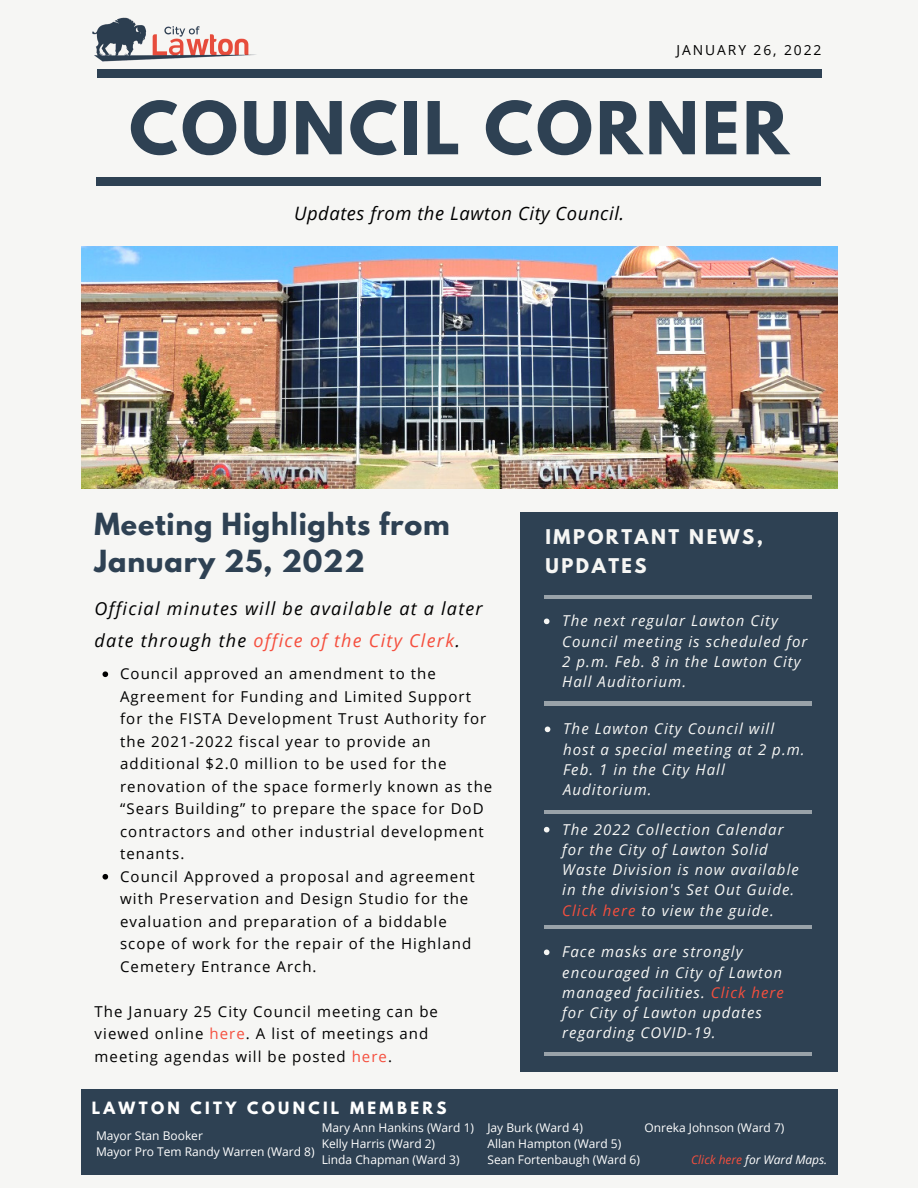
<style>
.page{position:relative;width:918px;height:1188px;background:#f6f6f4}
.page>*{position:absolute;margin:0;border:0;box-sizing:border-box;transform-origin:0 0}
.t1{font:700 64.5px "League Spartan";letter-spacing:.05em;color:#2e4153}
.t2{font:700 27px/37px "League Spartan";letter-spacing:.03em;color:#2e4153}
.t3{font:italic 18.45px "Open Sans";letter-spacing:.03em;color:#000}
.t4{font:italic 18px/31.8px "Open Sans";letter-spacing:.07em;color:#000}
.t5{font:700 18px/28.5px "League Spartan";letter-spacing:.14em;color:#f6f6f4}
.t6{font:15px/22.5px "Open Sans";letter-spacing:.07em;color:#000}
.t7{font:italic 15px/20.2px "Open Sans";letter-spacing:.07em;color:#f6f6f4}
.t8{font:700 15px "League Spartan";letter-spacing:.22em;color:#fff}
.t9{font:13.8px "Open Sans";letter-spacing:.14em;color:#000}
.t10{font:12px "Open Sans";color:#fff}
.t11{font:italic 12px "Open Sans";color:#fff}
.s1{color:#f54f3e}
</style>
<div class="page">
<img style="left:81px;top:246px;width:756px;height:242px">
<div style="left:96px;top:178px;width:725px;height:7px;background:#2e4153"></div>
<div style="left:97px;top:70px;width:725px;height:7px;background:#2e4153"></div>
<svg style="left:103px;top:671px;width:5px;height:6px"></svg>
<svg style="left:103px;top:874px;width:5px;height:6px"></svg>
<div style="left:520px;top:513px;width:317px;height:559px;background:#2e4153"></div>
<img style="left:92px;top:17px;width:166px;height:61px">
<svg style="left:545px;top:727px;width:5px;height:5px"></svg>
<svg style="left:544px;top:619px;width:6px;height:5px"></svg>
<hr style="left:544px;top:702px;width:267px;height:3px;background:#f6f6f4">
<hr style="left:544px;top:595px;width:267px;height:4px;background:#99a2a9">
<svg style="left:544px;top:950px;width:6px;height:5px"></svg>
<hr style="left:544px;top:1053px;width:267px;height:3px;background:#f6f6f4">
<div style="left:81px;top:1089px;width:756px;height:86px;background:#2e4153"></div>
<hr style="left:544px;top:925px;width:267px;height:4px;background:#99a2a9">
<hr style="left:544px;top:811px;width:267px;height:3px;background:#f6f6f4">
<svg style="left:544px;top:827px;width:6px;height:5px"></svg>
<p class="t9" style="left:677px;top:41px;width:147px">JANUARY 26, 2022</p>
<p class="t1" style="left:129px;top:96px;width:661px">COUNCIL CORNER</p>
<p class="t3" style="left:294px;top:200px;width:332px">Updates from the Lawton City Council.</p>
<p class="t2" style="left:95px;top:509px;width:357px">Meeting Highlights from<br>January 25, 2022</p>
<p class="t4" style="left:95px;top:592px;width:390px">Official minutes will be available at a later date through the <span class="s1">office of the City Clerk</span>.</p>
<p class="t6" style="left:120px;top:662px;width:374px">Council approved an amendment to the Agreement for Funding and Limited Support for the FISTA Development Trust Authority for the 2021-2022 fiscal year to provide an additional $2.0 million to be used for the renovation of the space formerly known as the “Sears Building” to prepare the space for DoD contractors and other industrial development tenants.</p>
<p class="t6" style="left:120px;top:865px;width:356px">Council Approved a proposal and agreement with Preservation and Design Studio for the evaluation and preparation of a biddable scope of work for the repair of the Highland Cemetery Entrance Arch.</p>
<p class="t6" style="left:95px;top:1000px;width:345px">The January 25 City Council meeting can be viewed online <span class="s1">here</span>. A list of meetings and meeting agendas will be posted <span class="s1">here</span>.</p>
<p class="t5" style="left:546px;top:525px;width:219px">IMPORTANT NEWS,<br>UPDATES</p>
<p class="t7" style="left:562px;top:610px;width:247px">The next regular Lawton City<br>Council meeting is scheduled for<br>2 p.m. Feb. 8 in the Lawton City<br>Hall Auditorium.</p>
<p class="t7" style="left:563px;top:718px;width:243px">The Lawton City Council will host a special meeting at 2 p.m.<br>Feb. 1 in the City Hall<br>Auditorium.</p>
<p class="t7" style="left:562px;top:819px;width:238px">The 2022 Collection Calendar for the City of Lawton Solid<br>Waste Division is now available in the division's Set Out Guide.<br><span class="s1">Click here</span> to view the guide.</p>
<p class="t7" style="left:562px;top:941px;width:223px">Face masks are strongly encouraged in City of Lawton managed facilities. <span class="s1">Click here </span>for City of Lawton updates regarding COVID-19.</p>
<p class="t8" style="left:92px;top:1100px;width:356px">LAWTON CITY COUNCIL MEMBERS</p>
<p class="t10" style="left:96px;top:1127px;width:108px">Mayor Stan Booker</p>
<p class="t10" style="left:96px;top:1143px;width:220px">Mayor Pro Tem Randy Warren (Ward 8)</p>
<p class="t10" style="left:322px;top:1119px;width:154px">Mary Ann Hankins (Ward 1)</p>
<p class="t10" style="left:322px;top:1135px;width:115px">Kelly Harris (Ward 2)</p>
<p class="t10" style="left:322px;top:1151px;width:140px">Linda Chapman (Ward 3)</p>
<p class="t10" style="left:487px;top:1119px;width:97px">Jay Burk (Ward 4)</p>
<p class="t10" style="left:487px;top:1135px;width:135px">Allan Hampton (Ward 5)</p>
<p class="t10" style="left:487px;top:1151px;width:154px">Sean Fortenbaugh (Ward 6)</p>
<p class="t10" style="left:644px;top:1119px;width:142px">Onreka Johnson (Ward 7)</p>
<p class="t11" style="left:691px;top:1151px;width:138px"><span class="s1">Click here</span> for Ward Maps.</p>
</div>
